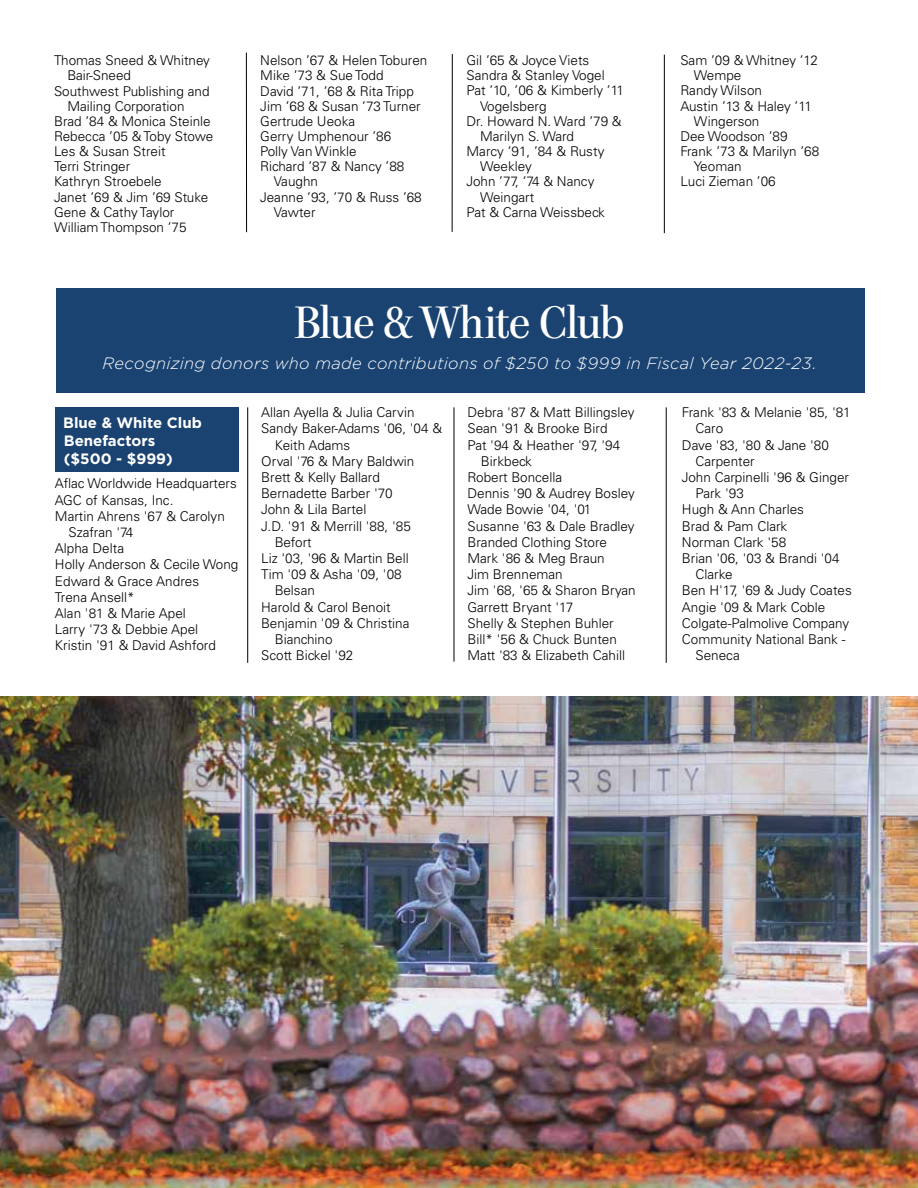
<style>
.page{position:relative;width:918px;height:1188px;background:#fff}
.page>*{position:absolute;margin:0;border:0;box-sizing:border-box;transform-origin:0 0}
.t1{font:45px "Paperback 96";letter-spacing:-.015em;color:#fff;scale:.96 1}
.t2{font:italic 300 16.5px "Gotham";letter-spacing:.02em;color:#fff}
.t3{font:700 15px/18px "Gotham";color:#fff}
.t4{font:300 13.5px "Univers LT Std";color:#000}
</style>
<div class="page">
<hr style="left:246px;top:53px;width:1px;height:179px;background:#000">
<hr style="left:452px;top:54px;width:1px;height:178px;background:#000">
<hr style="left:664px;top:55px;width:1px;height:178px;background:#000">
<div style="left:56px;top:288px;width:809px;height:105px;background:#1a4372"></div>
<div style="left:55px;top:407px;width:184px;height:65px;background:#1a4372"></div>
<hr style="left:247px;top:407px;width:1px;height:256px;background:#000">
<hr style="left:454px;top:407px;width:1px;height:255px;background:#000">
<hr style="left:666px;top:407px;width:1px;height:256px;background:#000">
<img style="left:0;top:697px;width:918px;height:491px">
<p class="t4" style="left:54px;top:52px;width:158px">Thomas Sneed &amp; Whitney</p>
<p class="t4" style="left:68px;top:67px;width:65px">Bair-Sneed</p>
<p class="t4" style="left:54px;top:83px;width:157px">Southwest Publishing and</p>
<p class="t4" style="left:68px;top:98px;width:119px">Mailing Corporation</p>
<p class="t4" style="left:54px;top:113px;width:158px">Brad ’84 &amp; Monica Steinle</p>
<p class="t4" style="left:54px;top:128px;width:161px">Rebecca ’05 &amp; Toby Stowe</p>
<p class="t4" style="left:54px;top:143px;width:113px">Les &amp; Susan Streit</p>
<p class="t4" style="left:54px;top:158px;width:78px">Terri Stringer</p>
<p class="t4" style="left:54px;top:174px;width:109px">Kathryn Stroebele</p>
<p class="t4" style="left:54px;top:189px;width:156px">Janet ’69 &amp; Jim ’69 Stuke</p>
<p class="t4" style="left:54px;top:204px;width:122px">Gene &amp; Cathy Taylor</p>
<p class="t4" style="left:54px;top:219px;width:134px">William Thompson ’75</p>
<p class="t4" style="left:260px;top:52px;width:169px">Nelson ’67 &amp; Helen Toburen</p>
<p class="t4" style="left:260px;top:67px;width:125px">Mike ’73 &amp; Sue Todd</p>
<p class="t4" style="left:260px;top:83px;width:155px">David ’71, ’68 &amp; Rita Tripp</p>
<p class="t4" style="left:260px;top:98px;width:162px">Jim ’68 &amp; Susan ’73 Turner</p>
<p class="t4" style="left:260px;top:113px;width:96px">Gertrude Ueoka</p>
<p class="t4" style="left:260px;top:128px;width:132px">Gerry Umphenour ’86</p>
<p class="t4" style="left:260px;top:143px;width:98px">Polly Van Winkle</p>
<p class="t4" style="left:260px;top:158px;width:146px">Richard ’87 &amp; Nancy ’88</p>
<p class="t4" style="left:274px;top:173px;width:46px">Vaughn</p>
<p class="t4" style="left:260px;top:189px;width:163px">Jeanne ’93, ’70 &amp; Russ ’68</p>
<p class="t4" style="left:274px;top:204px;width:43px">Vawter</p>
<p class="t4" style="left:467px;top:52px;width:124px">Gil ’65 &amp; Joyce Viets</p>
<p class="t4" style="left:467px;top:67px;width:140px">Sandra &amp; Stanley Vogel</p>
<p class="t4" style="left:467px;top:83px;width:159px">Pat ’10, ’06 &amp; Kimberly ’11</p>
<p class="t4" style="left:480px;top:98px;width:68px">Vogelsberg</p>
<p class="t4" style="left:467px;top:113px;width:157px">Dr. Howard N. Ward ’79 &amp;</p>
<p class="t4" style="left:480px;top:128px;width:96px">Marilyn S. Ward</p>
<p class="t4" style="left:467px;top:143px;width:140px">Marcy ’91, ’84 &amp; Rusty</p>
<p class="t4" style="left:480px;top:158px;width:53px">Weekley</p>
<p class="t4" style="left:467px;top:173px;width:129px">John ’77, ’74 &amp; Nancy</p>
<p class="t4" style="left:480px;top:189px;width:56px">Weingart</p>
<p class="t4" style="left:467px;top:204px;width:140px">Pat &amp; Carna Weissbeck</p>
<p class="t4" style="left:680px;top:52px;width:139px">Sam ’09 &amp; Whitney ’12</p>
<p class="t4" style="left:694px;top:67px;width:49px">Wempe</p>
<p class="t4" style="left:680px;top:83px;width:83px">Randy Wilson</p>
<p class="t4" style="left:680px;top:98px;width:133px">Austin ’13 &amp; Haley ’11</p>
<p class="t4" style="left:694px;top:113px;width:67px">Wingerson</p>
<p class="t4" style="left:680px;top:128px;width:109px">Dee Woodson ’89</p>
<p class="t4" style="left:680px;top:143px;width:140px">Frank ’73 &amp; Marilyn ’68</p>
<p class="t4" style="left:694px;top:158px;width:49px">Yeoman</p>
<p class="t4" style="left:680px;top:173px;width:97px">Luci Zieman ’06</p>
<h1 class="t1" style="left:295px;top:298px;width:345px">Blue &amp; White Club</h1>
<p class="t2" style="left:102px;top:355px;width:716px">Recognizing donors who made contributions of $250 to $999 in Fiscal Year 2022-23.</p>
<p class="t3" style="left:63px;top:413px;width:140px">Blue &amp; White Club<br>Benefactors ($500 - $999)</p>
<p class="t4" style="left:55px;top:475px;width:183px">Aflac Worldwide Headquarters</p>
<p class="t4" style="left:55px;top:492px;width:120px">AGC of Kansas, Inc.</p>
<p class="t4" style="left:55px;top:508px;width:171px">Martin Ahrens '67 &amp; Carolyn</p>
<p class="t4" style="left:68px;top:524px;width:66px">Szafran '74</p>
<p class="t4" style="left:55px;top:540px;width:71px">Alpha Delta</p>
<p class="t4" style="left:55px;top:556px;width:185px">Holly Anderson &amp; Cecile Wong</p>
<p class="t4" style="left:55px;top:573px;width:146px">Edward &amp; Grace Andres</p>
<p class="t4" style="left:55px;top:589px;width:81px">Trena Ansell*</p>
<p class="t4" style="left:55px;top:605px;width:132px">Alan '81 &amp; Marie Apel</p>
<p class="t4" style="left:55px;top:621px;width:145px">Larry '73 &amp; Debbie Apel</p>
<p class="t4" style="left:55px;top:637px;width:162px">Kristin '91 &amp; David Ashford</p>
<p class="t4" style="left:261px;top:404px;width:155px">Allan Ayella &amp; Julia Carvin</p>
<p class="t4" style="left:261px;top:420px;width:182px">Sandy Baker-Adams '06, '04 &amp;</p>
<p class="t4" style="left:275px;top:437px;width:77px">Keith Adams</p>
<p class="t4" style="left:261px;top:453px;width:155px">Orval '76 &amp; Mary Baldwin</p>
<p class="t4" style="left:261px;top:469px;width:120px">Brett &amp; Kelly Ballard</p>
<p class="t4" style="left:261px;top:485px;width:133px">Bernadette Barber '70</p>
<p class="t4" style="left:261px;top:501px;width:107px">John &amp; Lila Bartel</p>
<p class="t4" style="left:261px;top:518px;width:151px">J.D. '91 &amp; Merrill '88, '85</p>
<p class="t4" style="left:275px;top:534px;width:38px">Befort</p>
<p class="t4" style="left:261px;top:550px;width:149px">Liz '03, '96 &amp; Martin Bell</p>
<p class="t4" style="left:261px;top:566px;width:142px">Tim '09 &amp; Asha '09, '08</p>
<p class="t4" style="left:275px;top:582px;width:42px">Belsan</p>
<p class="t4" style="left:261px;top:599px;width:131px">Harold &amp; Carol Benoit</p>
<p class="t4" style="left:261px;top:615px;width:150px">Benjamin '09 &amp; Christina</p>
<p class="t4" style="left:275px;top:631px;width:59px">Bianchino</p>
<p class="t4" style="left:261px;top:647px;width:94px">Scott Bickel '92</p>
<p class="t4" style="left:467px;top:404px;width:169px">Debra '87 &amp; Matt Billingsley</p>
<p class="t4" style="left:467px;top:420px;width:142px">Sean '91 &amp; Brooke Bird</p>
<p class="t4" style="left:467px;top:437px;width:154px">Pat '94 &amp; Heather '97, '94</p>
<p class="t4" style="left:481px;top:453px;width:53px">Birkbeck</p>
<p class="t4" style="left:467px;top:469px;width:96px">Robert Boncella</p>
<p class="t4" style="left:467px;top:485px;width:169px">Dennis '90 &amp; Audrey Bosley</p>
<p class="t4" style="left:467px;top:501px;width:125px">Wade Bowie '04, '01</p>
<p class="t4" style="left:467px;top:518px;width:169px">Susanne '63 &amp; Dale Bradley</p>
<p class="t4" style="left:467px;top:534px;width:141px">Branded Clothing Store</p>
<p class="t4" style="left:467px;top:550px;width:139px">Mark '86 &amp; Meg Braun</p>
<p class="t4" style="left:467px;top:566px;width:97px">Jim Brenneman</p>
<p class="t4" style="left:467px;top:582px;width:170px">Jim '68, '65 &amp; Sharon Bryan</p>
<p class="t4" style="left:467px;top:599px;width:107px">Garrett Bryant '17</p>
<p class="t4" style="left:467px;top:615px;width:148px">Shelly &amp; Stephen Buhler</p>
<p class="t4" style="left:467px;top:631px;width:151px">Bill* '56 &amp; Chuck Bunten</p>
<p class="t4" style="left:467px;top:647px;width:159px">Matt '83 &amp; Elizabeth Cahill</p>
<p class="t4" style="left:682px;top:404px;width:170px">Frank '83 &amp; Melanie '85, '81</p>
<p class="t4" style="left:695px;top:420px;width:29px">Caro</p>
<p class="t4" style="left:682px;top:437px;width:149px">Dave '83, '80 &amp; Jane '80</p>
<p class="t4" style="left:695px;top:453px;width:61px">Carpenter</p>
<p class="t4" style="left:682px;top:469px;width:169px">John Carpinelli '96 &amp; Ginger</p>
<p class="t4" style="left:695px;top:485px;width:50px">Park '93</p>
<p class="t4" style="left:682px;top:501px;width:123px">Hugh &amp; Ann Charles</p>
<p class="t4" style="left:682px;top:518px;width:107px">Brad &amp; Pam Clark</p>
<p class="t4" style="left:682px;top:534px;width:106px">Norman Clark '58</p>
<p class="t4" style="left:682px;top:550px;width:159px">Brian '06, '03 &amp; Brandi '04</p>
<p class="t4" style="left:695px;top:566px;width:39px">Clarke</p>
<p class="t4" style="left:682px;top:582px;width:171px">Ben H'17, '69 &amp; Judy Coates</p>
<p class="t4" style="left:682px;top:599px;width:145px">Angie '09 &amp; Mark Coble</p>
<p class="t4" style="left:682px;top:615px;width:169px">Colgate-Palmolive Company</p>
<p class="t4" style="left:682px;top:631px;width:165px">Community National Bank -</p>
<p class="t4" style="left:695px;top:647px;width:46px">Seneca</p>
</div>
